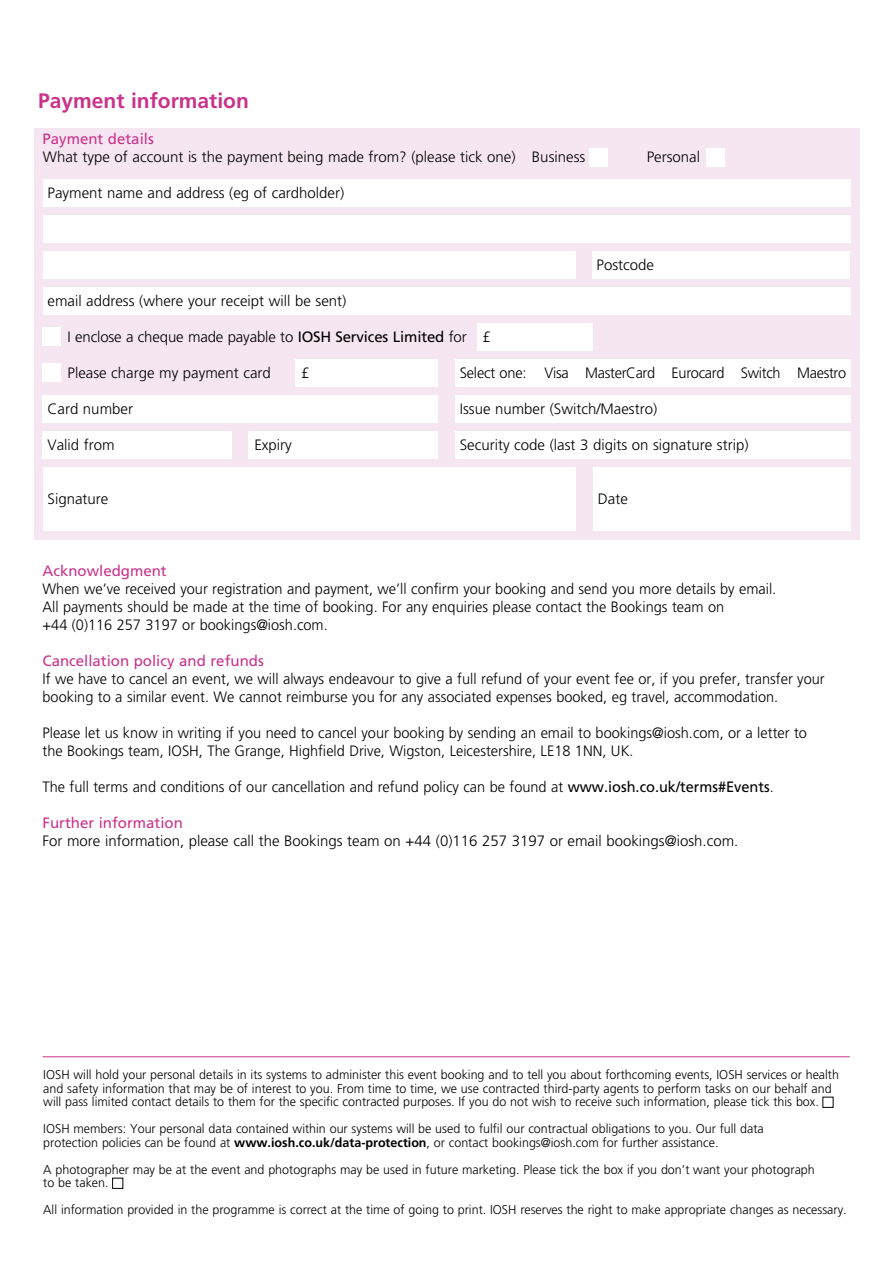
<style>
.page{position:relative;width:893px;height:1263px;background:#fff}
.page>*{position:absolute;margin:0;border:0;box-sizing:border-box;transform-origin:0 0}
.t1{font:700 21px "Frutiger";color:#c9338b}
.t2{font:300 15px/18px "Frutiger";color:#000}
.t3{font:15px "Frutiger";color:#c9338b}
.t4{font:300 15px "Frutiger";letter-spacing:-.02em;color:#000}
.t5{font:300 12.75px/13.5px "Frutiger";color:#000}
.s1{font-weight:400}
.s2{font-weight:700}
</style>
<div class="page">
<div style="left:34px;top:128px;width:825px;height:411px;background:#f6e6f2"></div>
<div style="left:43px;top:179px;width:807px;height:27px;background:#fff"></div>
<div style="left:43px;top:328px;width:18px;height:18px;background:#fff"></div>
<div style="left:477px;top:323px;width:115px;height:27px;background:#fff"></div>
<div style="left:43px;top:364px;width:18px;height:18px;background:#fff"></div>
<div style="left:296px;top:359px;width:142px;height:27px;background:#fff"></div>
<div style="left:43px;top:395px;width:395px;height:27px;background:#fff"></div>
<div style="left:455px;top:395px;width:395px;height:27px;background:#fff"></div>
<div style="left:455px;top:431px;width:395px;height:27px;background:#fff"></div>
<div style="left:43px;top:431px;width:189px;height:27px;background:#fff"></div>
<div style="left:43px;top:215px;width:807px;height:27px;background:#fff"></div>
<div style="left:43px;top:287px;width:807px;height:27px;background:#fff"></div>
<div style="left:43px;top:251px;width:532px;height:27px;background:#fff"></div>
<div style="left:592px;top:251px;width:258px;height:27px;background:#fff"></div>
<div style="left:43px;top:467px;width:532px;height:63px;background:#fff"></div>
<div style="left:593px;top:467px;width:257px;height:63px;background:#fff"></div>
<div style="left:249px;top:431px;width:189px;height:27px;background:#fff"></div>
<div style="left:455px;top:359px;width:395px;height:27px;background:#fff"></div>
<div style="left:590px;top:149px;width:18px;height:17px;background:#fff"></div>
<div style="left:706px;top:149px;width:18px;height:17px;background:#fff"></div>
<hr style="left:43px;top:1056px;width:807px;height:1px;background:#c9338b">
<div style="left:112px;top:1178px;width:11px;height:10px;border:1px solid #000"></div>
<h1 class="t1" style="left:38px;top:88px;width:212px">Payment information</h1>
<p class="t3" style="left:43px;top:130px;width:113px">Payment details</p>
<p class="t2" style="left:43px;top:148px;width:544px">What type of account is the payment being made from? (please tick one) Business</p>
<p class="t2" style="left:647px;top:148px;width:55px">Personal</p>
<p class="t2" style="left:48px;top:184px;width:298px">Payment name and address (eg of cardholder)</p>
<p class="t2" style="left:596px;top:256px;width:59px">Postcode</p>
<p class="t2" style="left:48px;top:292px;width:300px">email address (where your receipt will be sent)</p>
<p class="t2" style="left:67px;top:328px;width:401px">I enclose a cheque made payable to <span class="s1">IOSH Services Limited</span> for</p>
<p class="t2" style="left:67px;top:364px;width:205px">Please charge my payment card</p>
<p class="t2" style="left:301px;top:364px;width:10px">£</p>
<p class="t4" style="left:460px;top:364px;width:388px">Select one: Visa MasterCard Eurocard Switch Maestro</p>
<p class="t2" style="left:48px;top:400px;width:87px">Card number</p>
<p class="t2" style="left:460px;top:400px;width:199px">Issue number (Switch/Maestro)</p>
<p class="t2" style="left:48px;top:436px;width:69px">Valid from</p>
<p class="t2" style="left:254px;top:436px;width:39px">Expiry</p>
<p class="t2" style="left:460px;top:436px;width:290px">Security code (last 3 digits on signature strip)</p>
<p class="t2" style="left:48px;top:490px;width:62px">Signature</p>
<p class="t2" style="left:598px;top:490px;width:31px">Date</p>
<p class="t2" style="left:483px;top:328px;width:10px">£</p>
<p class="t3" style="left:43px;top:562px;width:126px">Acknowledgment</p>
<p class="t2" style="left:43px;top:580px;width:735px">When we’ve received your registration and payment, we’ll confirm your booking and send you more details by email.<br>All payments should be made at the time of booking. For any enquiries please contact the Bookings team on<br>+44 (0)116 257 3197 or bookings@iosh.com.</p>
<p class="t3" style="left:43px;top:652px;width:223px">Cancellation policy and refunds</p>
<p class="t2" style="left:43px;top:670px;width:784px">If we have to cancel an event, we will always endeavour to give a full refund of your event fee or, if you prefer, transfer your booking to a similar event. We cannot reimburse you for any associated expenses booked, eg travel, accommodation.</p>
<p class="t2" style="left:43px;top:724px;width:766px">Please let us know in writing if you need to cancel your booking by sending an email to bookings@iosh.com, or a letter to the Bookings team, IOSH, The Grange, Highfield Drive, Wigston, Leicestershire, LE18 1NN, UK.</p>
<p class="t2" style="left:43px;top:778px;width:733px">The full terms and conditions of our cancellation and refund policy can be found at <span class="s1">www.iosh.co.uk/terms#Events</span>.</p>
<p class="t3" style="left:43px;top:814px;width:142px">Further information</p>
<p class="t2" style="left:43px;top:832px;width:697px">For more information, please call the Bookings team on +44 (0)116 257 3197 or email bookings@iosh.com.</p>
<p class="t5" style="left:43px;top:1068px;width:797px">IOSH will hold your personal details in its systems to administer this event booking and to tell you about forthcoming events, IOSH services or health and safety information that may be of interest to you. From time to time, we use contracted third-party agents to perform tasks on our behalf and will pass limited contact details to them for the specific contracted purposes. If you do not wish to receive such information, please tick this box.</p>
<p class="t5" style="left:43px;top:1122px;width:722px">IOSH members: Your personal data contained within our systems will be used to fulfil our contractual obligations to you. Our full data protection policies can be found at <span class="s2">www.iosh.co.uk/data-protection</span>, or contact bookings@iosh.com for further assistance.</p>
<p class="t5" style="left:43px;top:1162px;width:773px">A photographer may be at the event and photographs may be used in future marketing. Please tick the box if you don’t want your photograph to be taken.</p>
<p class="t5" style="left:43px;top:1203px;width:805px">All information provided in the programme is correct at the time of going to print. IOSH reserves the right to make appropriate changes as necessary.</p>
</div>
